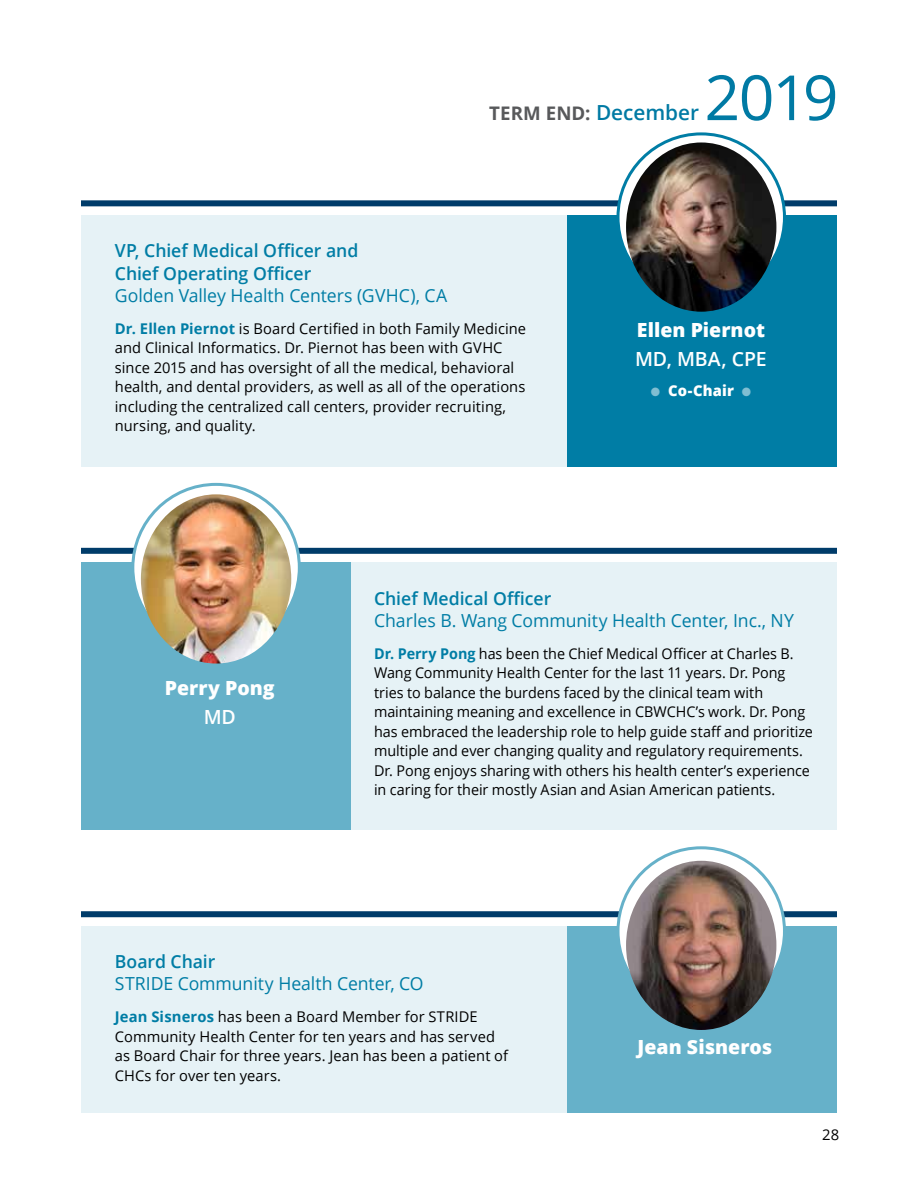
<style>
.page{position:relative;width:918px;height:1188px;background:#fff}
.page>*{position:absolute;margin:0;border:0;box-sizing:border-box;transform-origin:0 0}
.t1{font:62.4px "Open Sans";color:#007aa4}
.t2{font:800 19.5px "Open Sans";color:#fff}
.t3{font:600 19.5px "Open Sans";letter-spacing:-.005em;color:#fff}
.t4{font:700 18.75px "Open Sans";letter-spacing:.005em;color:#58595b}
.t5{font:18px "Open Sans";letter-spacing:-.005em;color:#007da5}
.t6{font:600 18px/22.5px "Open Sans";letter-spacing:-.005em;color:#007da5}
.t7{font:800 15px "Open Sans";letter-spacing:.005em;color:#fff}
.t8{font:14.85px/19.5px "Open Sans";color:#000}
.s1{font-weight:600;font-size:20.85px;color:#007aa4}
.s2{font-weight:700;color:#007da5}
.s3{color:#80bed2}
</style>
<div class="page">
<div style="left:81px;top:200px;width:756px;height:6px;background:#003c6a"></div>
<div style="left:81px;top:215px;width:756px;height:252px;background:#e6f2f6"></div>
<div style="left:567px;top:215px;width:269px;height:252px;background:#007da5"></div>
<svg style="left:618px;top:134px;width:166px;height:166px"></svg>
<img style="left:626px;top:142px;width:150px;height:170px">
<div style="left:81px;top:548px;width:756px;height:6px;background:#003c6a"></div>
<div style="left:81px;top:563px;width:756px;height:267px;background:#e6f2f6"></div>
<div style="left:82px;top:563px;width:269px;height:267px;background:#66b1c9"></div>
<svg style="left:133px;top:484px;width:166px;height:167px"></svg>
<img style="left:141px;top:494px;width:150px;height:170px">
<div style="left:81px;top:911px;width:756px;height:6px;background:#003c6a"></div>
<div style="left:81px;top:926px;width:756px;height:186px;background:#e6f2f6"></div>
<div style="left:567px;top:926px;width:269px;height:186px;background:#66b1c9"></div>
<svg style="left:618px;top:848px;width:166px;height:166px"></svg>
<img style="left:626px;top:861px;width:150px;height:169px">
<p class="t4" style="left:489px;top:100px;width:211px">TERM END: <span class="s1">December</span></p>
<h1 class="t1" style="left:705px;top:55px;width:136px">2019</h1>
<p class="t6" style="left:115px;top:239px;width:245px">VP, Chief Medical Officer and<br>Chief Operating Officer</p>
<p class="t5" style="left:115px;top:283px;width:334px">Golden Valley Health Centers (GVHC), CA</p>
<p class="t8" style="left:115px;top:318px;width:413px"><span class="s2">Dr. Ellen Piernot</span> is Board Certified in both Family Medicine and Clinical Informatics. Dr. Piernot has been with GVHC since 2015 and has oversight of all the medical, behavioral health, and dental providers, as well as all of the operations including the centralized call centers, provider recruiting, nursing, and quality.</p>
<h2 class="t2" style="left:637px;top:315px;width:130px">Ellen Piernot</h2>
<h2 class="t3" style="left:635px;top:346px;width:133px">MD, MBA, CPE</h2>
<p class="t7" style="left:651px;top:380px;width:102px"><span class="s3">●</span> Co-Chair <span class="s3">●</span></p>
<h2 class="t2" style="left:165px;top:673px;width:111px">Perry Pong</h2>
<h2 class="t3" style="left:204px;top:704px;width:34px">MD</h2>
<p class="t6" style="left:374px;top:586px;width:179px">Chief Medical Officer</p>
<p class="t5" style="left:374px;top:608px;width:421px">Charles B. Wang Community Health Center, Inc., NY</p>
<p class="t8" style="left:374px;top:643px;width:440px"><span class="s2">Dr. Perry Pong</span> has been the Chief Medical Officer at Charles B.<br>Wang Community Health Center for the last 11 years. Dr. Pong tries to balance the burdens faced by the clinical team with maintaining meaning and excellence in CBWCHC’s work. Dr. Pong has embraced the leadership role to help guide staff and prioritize multiple and ever changing quality and regulatory requirements.<br>Dr. Pong enjoys sharing with others his health center’s experience in caring for their mostly Asian and Asian American patients.</p>
<p class="t6" style="left:115px;top:950px;width:102px">Board Chair</p>
<p class="t5" style="left:115px;top:972px;width:310px">STRIDE Community Health Center, CO</p>
<p class="t8" style="left:115px;top:1007px;width:395px"><span class="s2">Jean Sisneros</span> has been a Board Member for STRIDE Community Health Center for ten years and has served as Board Chair for three years. Jean has been a patient of CHCs for over ten years.</p>
<h2 class="t2" style="left:638px;top:1032px;width:136px">Jean Sisneros</h2>
<p class="t8" style="left:822px;top:1124px;width:19px">28</p>
</div>
